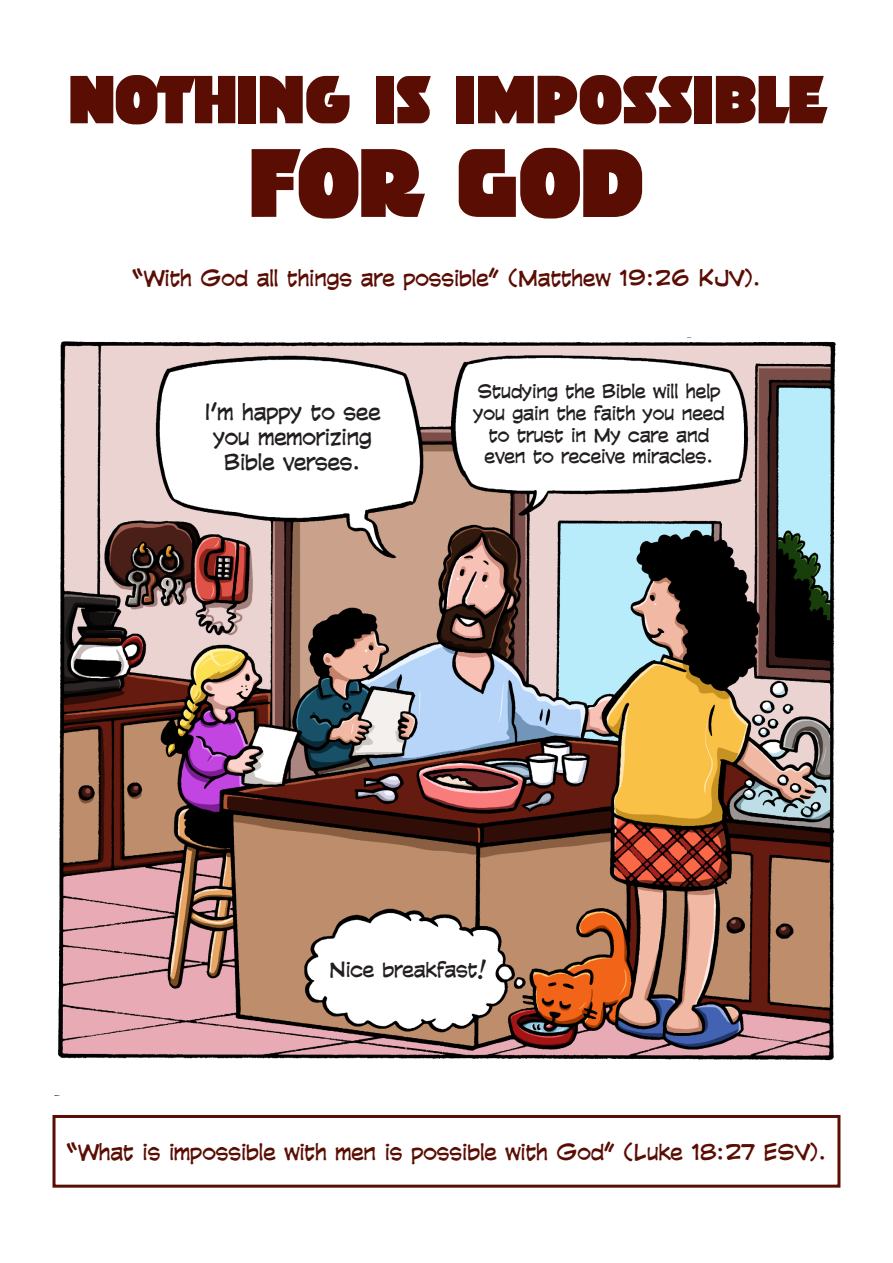
<style>
.page{position:relative;width:893px;height:1263px;background:#fff}
.page>*{position:absolute;margin:0;border:0;box-sizing:border-box;transform-origin:0 0}
.No_Spacing{font:84.75px "CC Stormtrooper";color:#5a0d03}
.No_Spacing-2{font:59.25px "CC Stormtrooper";color:#5a0d03}
.No_Spacing-3{font:21px "CC Comicrazy";color:#5a0d03}
.No_Spacing-4{font:21px/25.2px "CC Comicrazy";color:#231f20;text-align:center}
.No_Spacing-5{font:19.5px "CC Comicrazy";color:#231f20}
.No_Spacing-6{font:18.15px/21.8px "CC Comicrazy";color:#231f20;text-align:center}
</style>
<div class="page">
<img style="left:54px;top:337px;width:782px;height:759px">
<div style="left:52px;top:1115px;width:788px;height:73px;border:3px solid #5a0d03"></div>
<p class="No_Spacing-2" style="left:68px;top:72px;width:758px">NOTHING IS IMPOSSIBLE</p>
<p class="No_Spacing" style="left:249px;top:143px;width:395px">FOR GOD</p>
<p class="No_Spacing-3" style="left:132px;top:265px;width:630px">“With God all things are possible” (Matthew 19:26 KJV).</p>
<p class="No_Spacing-4" style="left:205px;top:399px;width:177px">I’m happy to see you memorizing<br>Bible verses.</p>
<p class="No_Spacing-6" style="left:474px;top:380px;width:252px">Studying the Bible will help you gain the faith you need to trust in My care and even to receive miracles.</p>
<p class="No_Spacing-5" style="left:329px;top:958px;width:159px">Nice breakfast!</p>
<p class="No_Spacing-3" style="left:66px;top:1138px;width:762px">“What is impossible with men is possible with God” (Luke 18:27 ESV).</p>
</div>
